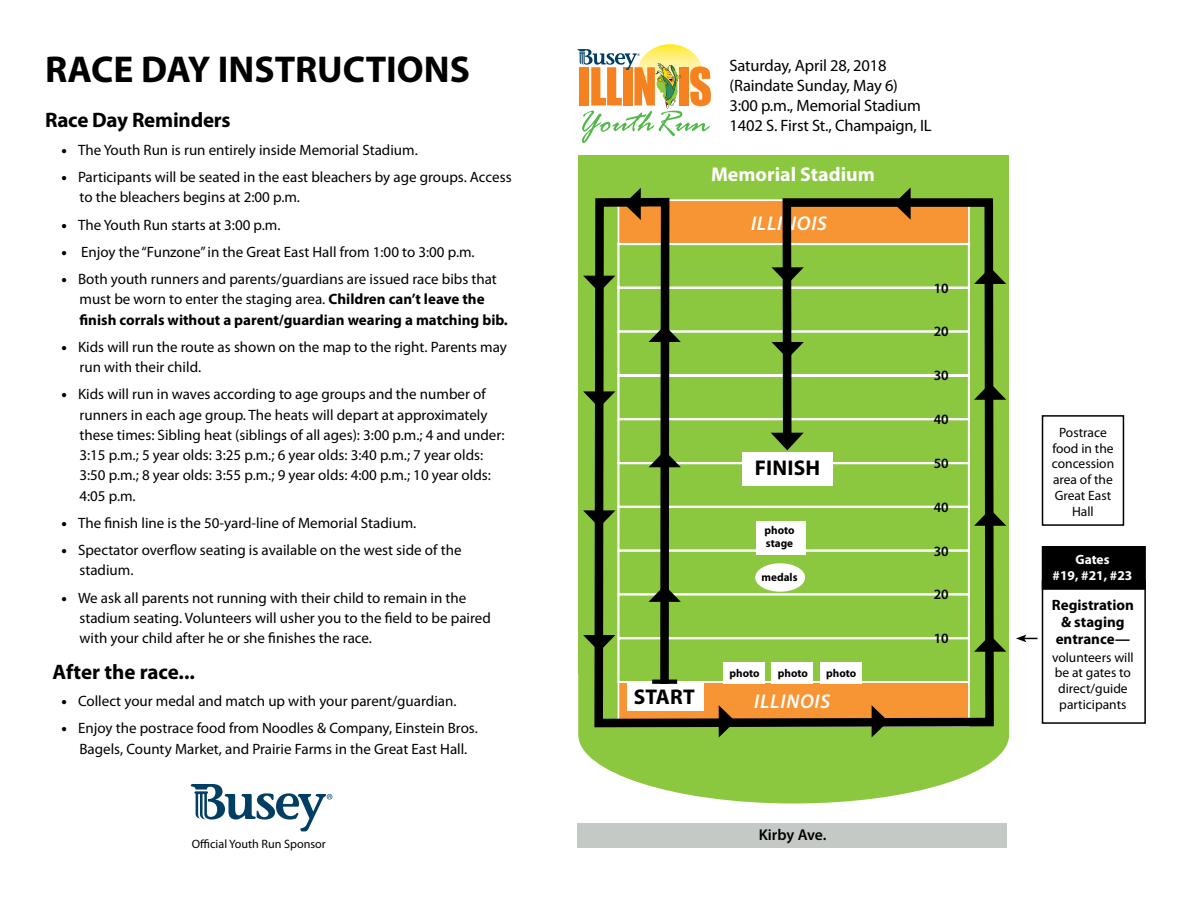
<style>
.page{position:relative;width:1188px;height:918px;background:#fff}
.page>*{position:absolute;margin:0;border:0;box-sizing:border-box;transform-origin:0 0}
.t1{font:700 37.5px "Myriad Pro";color:#000}
.t2{font:700 21.3px "Myriad Pro";letter-spacing:.01em;color:#000}
.t3{font:700 21px "Myriad Pro";letter-spacing:-.01em;color:#000}
.t4{font:italic 600 19.95px "Myriad Pro";letter-spacing:.04em;color:#fff}
.t5{font:700 19.95px "Myriad Pro";color:#fff}
.t6{font:16.5px/20px "Myriad Pro";letter-spacing:-.01em;color:#000}
.t7{font:600 15.6px "Myriad Pro";letter-spacing:-.005em;color:#000}
.t8{font:15px/20.2px "Myriad Pro";color:#000}
.t9{font:700 15px/17.2px "Myriad Pro";color:#000;text-align:center}
.t10{font:600 14.25px "Myriad Pro";color:#000}
.t11{font:13.5px/15.8px "Myriad Pro";color:#000;text-align:center}
.t12{font:700 13.5px/15.8px "Myriad Pro";color:#fff;text-align:center}
.t13{font:12.15px "Myriad Pro";color:#000}
.t14{font:700 11.4px/12.9px "Myriad Pro";color:#000}
.s1{font-weight:900}
.s2{font-weight:700}
</style>
<div class="page">
<div style="left:1043px;top:547px;width:102px;height:42px;background:#000"></div>
<div style="left:1042px;top:546px;width:104px;height:44px;border:2px solid #000"></div>
<div style="left:1042px;top:580px;width:104px;height:144px;border:2px solid #000"></div>
<div style="left:578px;top:156px;width:431px;height:518px;background:#8cc740"></div>
<svg style="left:578px;top:674px;width:431px;height:129px;fill:#8cc740"></svg>
<div style="left:578px;top:823px;width:429px;height:25px;background:#c5c9c5"></div>
<div style="left:622px;top:43px;width:94px;height:63px;background:#fff;opacity:.58"></div>
<svg style="left:578px;top:49px;width:133px;height:94px"></svg>
<svg style="left:191px;top:784px;width:141px;height:47px"></svg>
<svg style="left:634px;top:188px;width:7px;height:6px"></svg>
<svg style="left:583px;top:510px;width:7px;height:8px"></svg>
<svg style="left:583px;top:635px;width:7px;height:7px"></svg>
<svg style="left:719px;top:732px;width:16px;height:5px"></svg>
<svg style="left:872px;top:732px;width:16px;height:5px"></svg>
<svg style="left:998px;top:643px;width:8px;height:9px"></svg>
<svg style="left:998px;top:517px;width:8px;height:9px"></svg>
<svg style="left:904px;top:187px;width:7px;height:7px"></svg>
<svg style="left:590px;top:194px;width:408px;height:538px"></svg>
<svg style="left:771px;top:433px;width:33px;height:17px"></svg>
<svg style="left:1016px;top:635px;width:21px;height:7px"></svg>
<div style="left:1042px;top:415px;width:82px;height:111px;border:2px solid #000"></div>
<h1 class="t1" style="left:45px;top:45px;width:426px">RACE DAY INSTRUCTIONS</h1>
<h3 class="t3" style="left:45px;top:107px;width:187px">Race Day Reminders</h3>
<p class="t8" style="left:62px;top:140px;width:358px"><span class="s1">•</span> The Youth Run is run entirely inside Memorial Stadium.</p>
<p class="t8" style="left:80px;top:167px;width:434px;text-indent:-18px"><span class="s1">•</span> Participants will be seated in the east bleachers by age groups. Access to the bleachers begins at 2:00 p.m.</p>
<p class="t8" style="left:62px;top:215px;width:221px"><span class="s1">•</span> The Youth Run starts at 3:00 p.m.</p>
<p class="t8" style="left:62px;top:242px;width:415px"><span class="s1">•</span> Enjoy the “Funzone” in the Great East Hall from 1:00 to 3:00 p.m.</p>
<p class="t8" style="left:80px;top:269px;width:430px;text-indent:-18px"><span class="s1">•</span> Both youth runners and parents/guardians are issued race bibs that must be worn to enter the staging area. <span class="s2">Children can’t leave the finish corrals without a parent/guardian wearing a matching bib.</span></p>
<p class="t8" style="left:80px;top:337px;width:429px;text-indent:-18px"><span class="s1">•</span> Kids will run the route as shown on the map to the right. Parents may run with their child.</p>
<p class="t8" style="left:80px;top:385px;width:427px;text-indent:-18px"><span class="s1">•</span> Kids will run in waves according to age groups and the number of runners in each age group. The heats will depart at approximately these times: Sibling heat (siblings of all ages): 3:00 p.m.; 4 and under:<br>3:15 p.m.; 5 year olds: 3:25 p.m.; 6 year olds: 3:40 p.m.; 7 year olds:<br>3:50 p.m.; 8 year olds: 3:55 p.m.; 9 year olds: 4:00 p.m.; 10 year olds:<br>4:05 p.m.</p>
<p class="t8" style="left:62px;top:513px;width:356px"><span class="s1">•</span> The finish line is the 50-yard-line of Memorial Stadium.</p>
<p class="t8" style="left:80px;top:540px;width:384px;text-indent:-18px"><span class="s1">•</span> Spectator overflow seating is available on the west side of the stadium.</p>
<p class="t8" style="left:80px;top:588px;width:413px;text-indent:-18px"><span class="s1">•</span> We ask all parents not running with their child to remain in the stadium seating. Volunteers will usher you to the field to be paired with your child after he or she finishes the race.</p>
<h3 class="t3" style="left:52px;top:658px;width:144px">After the race...</h3>
<p class="t8" style="left:62px;top:691px;width:397px"><span class="s1">•</span> Collect your medal and match up with your parent/guardian.</p>
<p class="t8" style="left:62px;top:719px;width:418px;text-align:center"><span class="s1">•</span> Enjoy the postrace food from Noodles &amp; Company, Einstein Bros.<br>Bagels, County Market, and Prairie Farms in the Great East Hall.</p>
<p class="t13" style="left:192px;top:838px;width:136px">Official Youth Run Sponsor</p>
<p class="t6" style="left:730px;top:56px;width:204px">Saturday, April 28, 2018 (Raindate Sunday, May 6)<br>3:00 p.m., Memorial Stadium<br>1402 S. First St., Champaign, IL</p>
<h3 class="t5" style="left:711px;top:162px;width:165px">Memorial Stadium</h3>
<h3 class="t4" style="left:751px;top:211px;width:78px">ILLINOIS</h3>
<h2 class="t2" style="left:634px;top:683px;width:62px">START</h2>
<h2 class="t2" style="left:755px;top:454px;width:67px">FINISH</h2>
<p class="t14" style="left:764px;top:524px;width:32px">photo stage</p>
<p class="t14" style="left:762px;top:570px;width:37px">medals</p>
<p class="t14" style="left:729px;top:667px;width:32px">photo</p>
<p class="t14" style="left:778px;top:667px;width:32px">photo</p>
<p class="t14" style="left:826px;top:667px;width:32px">photo</p>
<h3 class="t4" style="left:754px;top:689px;width:78px">ILLINOIS</h3>
<p class="t10" style="left:934px;top:279px;width:16px">10</p>
<p class="t10" style="left:934px;top:322px;width:16px">20</p>
<p class="t10" style="left:934px;top:366px;width:16px">30</p>
<p class="t10" style="left:934px;top:411px;width:16px">40</p>
<p class="t10" style="left:934px;top:454px;width:16px">50</p>
<p class="t10" style="left:934px;top:498px;width:16px">40</p>
<p class="t10" style="left:934px;top:542px;width:16px">30</p>
<p class="t10" style="left:934px;top:585px;width:16px">20</p>
<p class="t10" style="left:934px;top:629px;width:16px">10</p>
<p class="t7" style="left:759px;top:824px;width:69px">Kirby Ave.</p>
<p class="t11" style="left:1052px;top:425px;width:64px">Postrace food in the concession area of the<br>Great East<br>Hall</p>
<p class="t12" style="left:1053px;top:552px;width:81px">Gates<br>#19, #21, #23</p>
<p class="t9" style="left:1052px;top:596px;width:84px">Registration &amp; staging entrance—</p>
<p class="t11" style="left:1052px;top:649px;width:83px">volunteers will be at gates to direct/guide participants</p>
</div>
